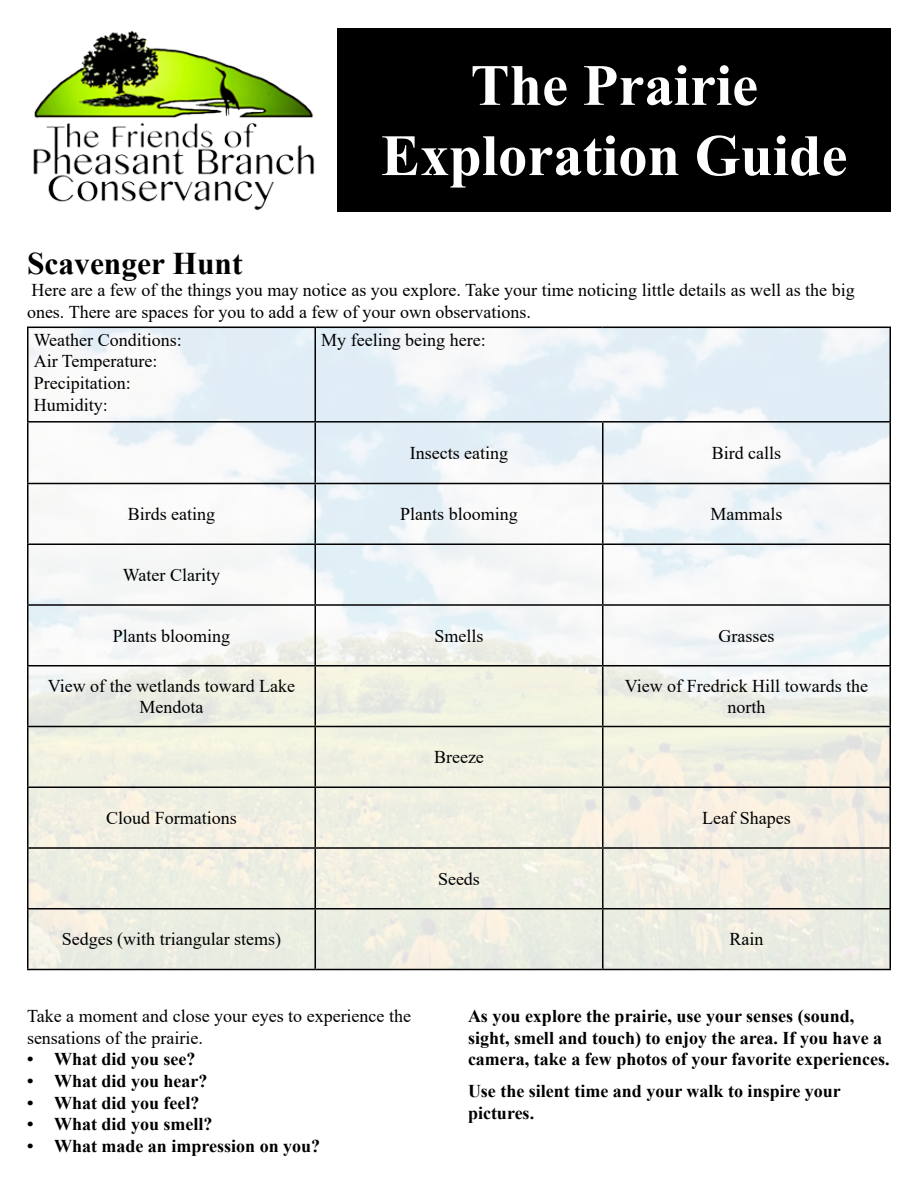
<style>
.page{position:relative;width:918px;height:1188px;background:#fff}
.page>*{position:absolute;margin:0;border:0;box-sizing:border-box;transform-origin:0 0}
.t1{font:700 58.5px/70.2px "Times New Roman";color:#fff;text-align:center}
.t2{font:700 31.5px "Times New Roman";color:#000}
.t3{font:18px/21.6px "Times New Roman";color:#000}
.t4{font:700 18px/21.6px "Times New Roman";color:#000}
</style>
<div class="page">
<img style="left:28px;top:328px;width:862px;height:641px">
<hr style="left:27px;top:327px;width:288px;height:1px;background:#000">
<hr style="left:27px;top:328px;width:1px;height:93px;background:#000">
<hr style="left:315px;top:327px;width:288px;height:1px;background:#000">
<hr style="left:315px;top:328px;width:1px;height:93px;background:#000">
<hr style="left:603px;top:327px;width:288px;height:1px;background:#000">
<hr style="left:890px;top:328px;width:1px;height:93px;background:#000">
<hr style="left:27px;top:421px;width:288px;height:2px;background:#000">
<hr style="left:27px;top:423px;width:1px;height:60px;background:#000">
<hr style="left:315px;top:421px;width:288px;height:2px;background:#000">
<hr style="left:315px;top:423px;width:1px;height:60px;background:#000">
<hr style="left:603px;top:421px;width:288px;height:2px;background:#000">
<hr style="left:602px;top:423px;width:1px;height:60px;background:#000">
<hr style="left:890px;top:423px;width:1px;height:60px;background:#000">
<hr style="left:27px;top:483px;width:288px;height:1px;background:#000">
<hr style="left:27px;top:484px;width:1px;height:59px;background:#000">
<hr style="left:315px;top:483px;width:288px;height:1px;background:#000">
<hr style="left:315px;top:484px;width:1px;height:59px;background:#000">
<hr style="left:603px;top:483px;width:288px;height:1px;background:#000">
<hr style="left:602px;top:484px;width:1px;height:59px;background:#000">
<hr style="left:890px;top:484px;width:1px;height:59px;background:#000">
<hr style="left:27px;top:543px;width:288px;height:2px;background:#000">
<hr style="left:27px;top:545px;width:1px;height:59px;background:#000">
<hr style="left:315px;top:543px;width:288px;height:2px;background:#000">
<hr style="left:315px;top:545px;width:1px;height:59px;background:#000">
<hr style="left:603px;top:543px;width:288px;height:2px;background:#000">
<hr style="left:602px;top:545px;width:1px;height:59px;background:#000">
<hr style="left:890px;top:545px;width:1px;height:59px;background:#000">
<hr style="left:27px;top:604px;width:288px;height:2px;background:#000">
<hr style="left:27px;top:606px;width:1px;height:59px;background:#000">
<hr style="left:315px;top:604px;width:288px;height:2px;background:#000">
<hr style="left:315px;top:606px;width:1px;height:59px;background:#000">
<hr style="left:603px;top:604px;width:288px;height:2px;background:#000">
<hr style="left:602px;top:606px;width:1px;height:59px;background:#000">
<hr style="left:890px;top:606px;width:1px;height:59px;background:#000">
<hr style="left:27px;top:665px;width:288px;height:1px;background:#000">
<hr style="left:27px;top:666px;width:1px;height:60px;background:#000">
<hr style="left:315px;top:665px;width:288px;height:1px;background:#000">
<hr style="left:315px;top:666px;width:1px;height:60px;background:#000">
<hr style="left:603px;top:665px;width:288px;height:1px;background:#000">
<hr style="left:602px;top:666px;width:1px;height:60px;background:#000">
<hr style="left:890px;top:666px;width:1px;height:60px;background:#000">
<hr style="left:27px;top:726px;width:288px;height:1px;background:#000">
<hr style="left:27px;top:727px;width:1px;height:59px;background:#000">
<hr style="left:315px;top:726px;width:288px;height:1px;background:#000">
<hr style="left:315px;top:727px;width:1px;height:59px;background:#000">
<hr style="left:603px;top:726px;width:288px;height:1px;background:#000">
<hr style="left:602px;top:727px;width:1px;height:59px;background:#000">
<hr style="left:890px;top:727px;width:1px;height:59px;background:#000">
<hr style="left:27px;top:786px;width:288px;height:2px;background:#000">
<hr style="left:27px;top:788px;width:1px;height:59px;background:#000">
<hr style="left:315px;top:786px;width:288px;height:2px;background:#000">
<hr style="left:315px;top:788px;width:1px;height:59px;background:#000">
<hr style="left:603px;top:786px;width:288px;height:2px;background:#000">
<hr style="left:602px;top:788px;width:1px;height:59px;background:#000">
<hr style="left:890px;top:788px;width:1px;height:59px;background:#000">
<hr style="left:27px;top:847px;width:288px;height:2px;background:#000">
<hr style="left:27px;top:849px;width:1px;height:59px;background:#000">
<hr style="left:315px;top:847px;width:288px;height:2px;background:#000">
<hr style="left:315px;top:849px;width:1px;height:59px;background:#000">
<hr style="left:603px;top:847px;width:288px;height:2px;background:#000">
<hr style="left:602px;top:849px;width:1px;height:59px;background:#000">
<hr style="left:890px;top:849px;width:1px;height:59px;background:#000">
<hr style="left:27px;top:908px;width:288px;height:1px;background:#000">
<hr style="left:27px;top:909px;width:1px;height:60px;background:#000">
<hr style="left:315px;top:908px;width:288px;height:1px;background:#000">
<hr style="left:315px;top:909px;width:1px;height:60px;background:#000">
<hr style="left:603px;top:908px;width:288px;height:1px;background:#000">
<hr style="left:602px;top:909px;width:1px;height:60px;background:#000">
<hr style="left:890px;top:909px;width:1px;height:60px;background:#000">
<hr style="left:27px;top:969px;width:288px;height:1px;background:#000">
<hr style="left:315px;top:969px;width:288px;height:1px;background:#000">
<hr style="left:603px;top:969px;width:288px;height:1px;background:#000">
<img style="left:33px;top:30px;width:282px;height:181px">
<div style="left:338px;top:28px;width:553px;height:184px;background:#000"></div>
<h1 class="t1" style="left:381px;top:48px;width:468px">The Prairie<br>Exploration Guide</h1>
<h2 class="t2" style="left:27px;top:241px;width:217px">Scavenger Hunt</h2>
<p class="t3" style="left:27px;top:279px;width:829px">Here are a few of the things you may notice as you explore. Take your time noticing little details as well as the big ones. There are spaces for you to add a few of your own observations.</p>
<p class="t3" style="left:34px;top:328px;width:150px">Weather Conditions:<br>Air Temperature:<br>Precipitation:<br>Humidity:</p>
<p class="t3" style="left:321px;top:328px;width:166px">My feeling being here:</p>
<p class="t3" style="left:410px;top:441px;width:100px">Insects eating</p>
<p class="t3" style="left:712px;top:441px;width:71px">Bird calls</p>
<p class="t3" style="left:128px;top:503px;width:89px">Birds eating</p>
<p class="t3" style="left:400px;top:503px;width:119px">Plants blooming</p>
<p class="t3" style="left:711px;top:503px;width:73px">Mammals</p>
<p class="t3" style="left:123px;top:563px;width:99px">Water Clarity</p>
<p class="t3" style="left:113px;top:624px;width:119px">Plants blooming</p>
<p class="t3" style="left:434px;top:624px;width:51px">Smells</p>
<p class="t3" style="left:719px;top:624px;width:57px">Grasses</p>
<p class="t3" style="left:48px;top:674px;width:249px;text-align:center">View of the wetlands toward Lake<br>Mendota</p>
<p class="t3" style="left:625px;top:674px;width:245px;text-align:center">View of Fredrick Hill towards the north</p>
<p class="t3" style="left:434px;top:746px;width:51px">Breeze</p>
<p class="t3" style="left:106px;top:806px;width:132px">Cloud Formations</p>
<p class="t3" style="left:702px;top:806px;width:90px">Leaf Shapes</p>
<p class="t3" style="left:438px;top:867px;width:43px">Seeds</p>
<p class="t3" style="left:62px;top:928px;width:221px">Sedges (with triangular stems)</p>
<p class="t3" style="left:730px;top:928px;width:36px">Rain</p>
<p class="t3" style="left:27px;top:1005px;width:386px">Take a moment and close your eyes to experience the sensations of the prairie.</p>
<p class="t4" style="left:54px;top:1048px;width:268px">What did you see?<br>What did you hear?<br>What did you feel?<br>What did you smell?<br>What made an impression on you?</p>
<p class="t4" style="left:27px;top:1048px;width:8px;text-align:justify">• • • • •</p>
<p class="t4" style="left:468px;top:1005px;width:423px">As you explore the prairie, use your senses (sound, sight, smell and touch) to enjoy the area. If you have a camera, take a few photos of your favorite experiences.</p>
<p class="t4" style="left:468px;top:1080px;width:374px">Use the silent time and your walk to inspire your pictures.</p>
</div>
